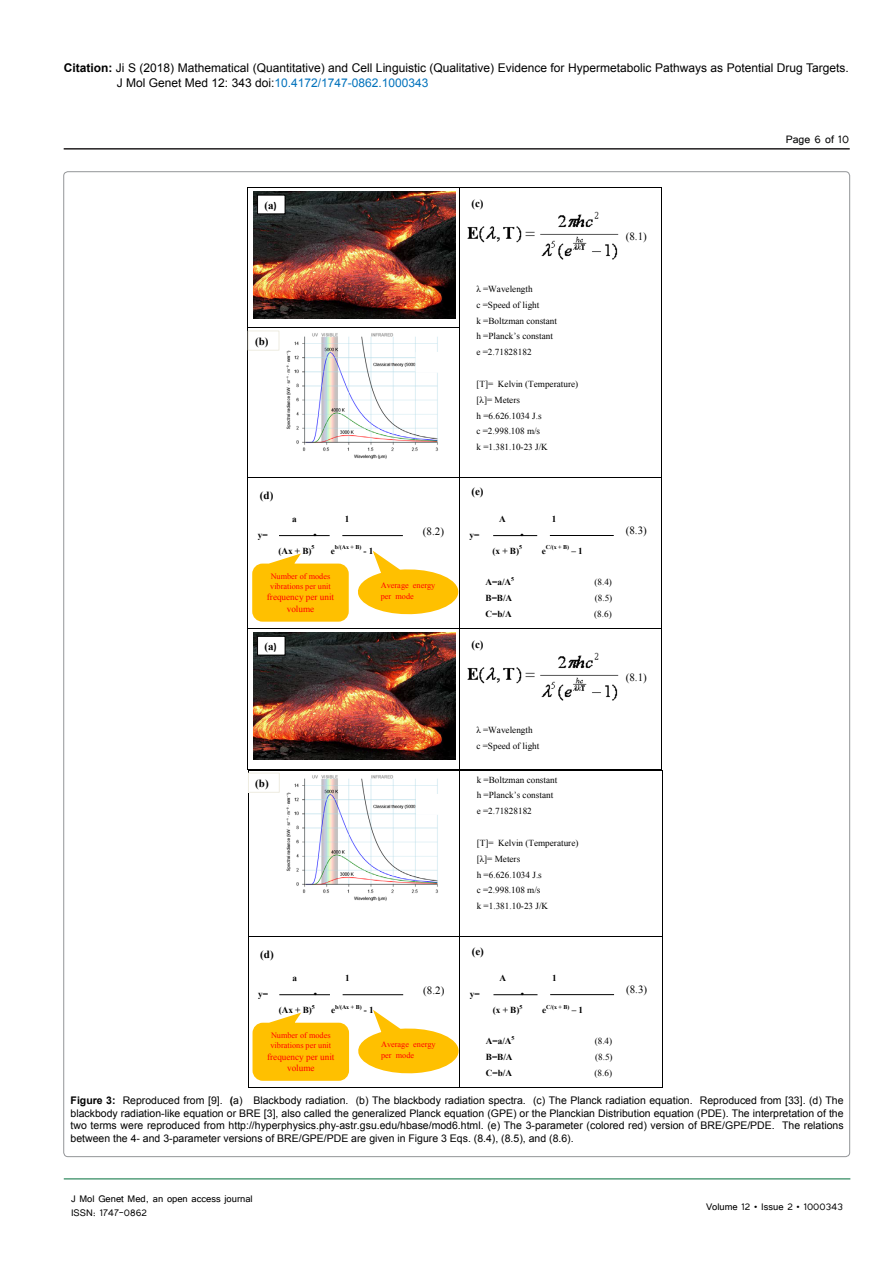
<style>
.page{position:relative;width:893px;height:1263px;background:#fff}
.page>*{position:absolute;margin:0;border:0;box-sizing:border-box;transform-origin:0 0}
.t1{font:13.5px "Tunga";color:#000}
.t2{font:12px/14.4px "Arial";color:#000}
.t3{font:12px/14.4px "Tunga";color:#000}
.t4{font:700 10.95px "Times New Roman";color:#000}
.t5{font:10.95px "Times New Roman";color:#000}
.t6{font:10.5px/12.6px "Arial";color:#000;text-align:justify}
.t7{font:9.15px/15.9px "Times New Roman";color:#000}
.t8{font:700 9.15px "Times New Roman";color:#000}
.t9{font:9.15px/11.4px "Times New Roman";color:#f00;text-align:center}
.t10{font:8.25px/10.2px "Times New Roman";color:#f00}
.t11{font:700 6px "Times New Roman";color:#000}
.s1{font-weight:700}
.s2{color:#0072bc}
.s3{font-family:"Calibri";font-size:10.05px}
.s4{font-size:9.15px}
</style>
<div class="page">
<hr style="left:64px;top:148px;width:786px;height:2px;background:#221f20">
<hr style="left:64px;top:1179px;width:786px;height:1px;background:#006f3b">
<hr style="left:248px;top:187px;width:211px;height:1px;background:#000">
<hr style="left:460px;top:187px;width:202px;height:1px;background:#000">
<hr style="left:248px;top:191px;width:1px;height:137px;background:#000">
<hr style="left:459px;top:191px;width:1px;height:137px;background:#000">
<hr style="left:662px;top:191px;width:1px;height:137px;background:#000">
<hr style="left:248px;top:328px;width:211px;height:1px;background:#000">
<hr style="left:248px;top:332px;width:1px;height:145px;background:#000">
<hr style="left:459px;top:332px;width:1px;height:145px;background:#000">
<hr style="left:662px;top:332px;width:1px;height:145px;background:#000">
<hr style="left:248px;top:477px;width:211px;height:1px;background:#000">
<hr style="left:460px;top:477px;width:202px;height:1px;background:#000">
<hr style="left:248px;top:482px;width:1px;height:146px;background:#000">
<hr style="left:459px;top:482px;width:1px;height:146px;background:#000">
<hr style="left:662px;top:482px;width:1px;height:146px;background:#000">
<hr style="left:460px;top:628px;width:202px;height:1px;background:#000">
<hr style="left:248px;top:632px;width:1px;height:137px;background:#000">
<hr style="left:248px;top:769px;width:211px;height:1px;background:#000">
<hr style="left:459px;top:632px;width:1px;height:137px;background:#000">
<hr style="left:460px;top:769px;width:202px;height:1px;background:#000">
<hr style="left:662px;top:632px;width:1px;height:137px;background:#000">
<img style="left:253px;top:191px;width:203px;height:127px">
<img style="left:467px;top:211px;width:152px;height:49px">
<img style="left:286px;top:333px;width:152px;height:126px">
<img style="left:253px;top:632px;width:203px;height:128px">
<img style="left:467px;top:652px;width:152px;height:49px">
<div style="left:258px;top:636px;width:27px;height:19px;background:#fff"></div>
<div style="left:257px;top:636px;width:28px;height:19px;border:1px solid #000"></div>
<img style="left:258px;top:640px;width:27px;height:11px">
<div style="left:465px;top:634px;width:28px;height:22px;background:#fff"></div>
<div style="left:258px;top:195px;width:27px;height:19px;background:#fff"></div>
<div style="left:257px;top:195px;width:28px;height:19px;border:1px solid #000"></div>
<img style="left:258px;top:199px;width:27px;height:11px">
<div style="left:248px;top:331px;width:31px;height:19px;border:1px solid #eeece1"></div>
<img style="left:248px;top:334px;width:31px;height:13px">
<div style="left:465px;top:193px;width:28px;height:21px;background:#fff"></div>
<hr style="left:279px;top:535px;width:51px;height:1px;background:#000">
<hr style="left:342px;top:535px;width:61px;height:1px;background:#000">
<hr style="left:493px;top:535px;width:44px;height:1px;background:#000">
<hr style="left:550px;top:535px;width:64px;height:1px;background:#000">
<div style="left:416px;top:352px;width:29px;height:20px;background:#fff"></div>
<svg style="left:248px;top:550px;width:212px;height:82px"></svg>
<img style="left:374px;top:581px;width:68px;height:22px">
<hr style="left:248px;top:770px;width:212px;height:1px;background:#000">
<hr style="left:460px;top:770px;width:202px;height:1px;background:#000">
<hr style="left:248px;top:774px;width:1px;height:162px;background:#000">
<hr style="left:460px;top:774px;width:1px;height:162px;background:#000">
<hr style="left:662px;top:774px;width:1px;height:162px;background:#000">
<hr style="left:248px;top:936px;width:212px;height:1px;background:#000">
<hr style="left:460px;top:936px;width:202px;height:1px;background:#000">
<hr style="left:248px;top:941px;width:1px;height:146px;background:#000">
<hr style="left:460px;top:941px;width:1px;height:146px;background:#000">
<hr style="left:460px;top:1087px;width:202px;height:1px;background:#000">
<hr style="left:662px;top:941px;width:1px;height:146px;background:#000">
<img style="left:286px;top:775px;width:152px;height:126px">
<div style="left:248px;top:773px;width:32px;height:19px;border:1px solid #eeece1"></div>
<img style="left:249px;top:777px;width:30px;height:12px">
<hr style="left:279px;top:994px;width:51px;height:1px;background:#000">
<hr style="left:343px;top:994px;width:60px;height:1px;background:#000">
<hr style="left:493px;top:994px;width:44px;height:1px;background:#000">
<hr style="left:550px;top:994px;width:64px;height:1px;background:#000">
<div style="left:416px;top:794px;width:30px;height:20px;background:#fff"></div>
<svg style="left:248px;top:1010px;width:213px;height:78px"></svg>
<img style="left:374px;top:1040px;width:68px;height:22px">
<p class="t2" style="left:117px;top:61px;width:733px;text-indent:-53px"><span class="s1">Citation:</span> Ji S (2018) Mathematical (Quantitative) and Cell Linguistic (Qualitative) Evidence for Hypermetabolic Pathways as Potential Drug Targets.<br>J Mol Genet Med 12: 343 doi:<span class="s2">10.4172/1747-0862.1000343</span></p>
<p class="t4" style="left:264px;top:198px;width:14px">(a<span class="s3">)</span></p>
<p class="t4" style="left:255px;top:334px;width:15px">(b)</p>
<p class="t4" style="left:471px;top:195px;width:14px">(c)</p>
<p class="t7" style="left:476px;top:281px;width:82px">λ =Wavelength<br>c =Speed of light<br>k =Boltzman constant h =Planck’s constant e =2.71828182</p>
<p class="t7" style="left:476px;top:376px;width:103px">[T]= Kelvin (Temperature) [λ]= Meters<br>h =6.626.1034 J.s<br>c =2.998.108 m/s<br>k =1.381.10-23 J/K</p>
<p class="t5" style="left:626px;top:229px;width:23px">(8.1)</p>
<p class="t4" style="left:260px;top:488px;width:15px">(d)</p>
<p class="t4" style="left:471px;top:484px;width:14px">(e)</p>
<p class="t5" style="left:423px;top:524px;width:23px">(8.2)</p>
<p class="t5" style="left:626px;top:523px;width:23px">(8.3)</p>
<p class="t10" style="left:270px;top:571px;width:62px">Number of modes vibrations per unit</p>
<p class="t9" style="left:267px;top:591px;width:69px">frequency per unit volume</p>
<p class="t8" style="left:292px;top:512px;width:6px">a</p>
<p class="t8" style="left:345px;top:512px;width:6px">1</p>
<p class="t8" style="left:499px;top:512px;width:8px">A</p>
<p class="t8" style="left:552px;top:512px;width:6px">1</p>
<p class="t8" style="left:258px;top:528px;width:11px">y=</p>
<p class="t8" style="left:313px;top:528px;width:5px">•</p>
<p class="t8" style="left:278px;top:544px;width:35px">(Ax + B)</p>
<p class="t11" style="left:312px;top:543px;width:4px">5</p>
<p class="t11" style="left:331px;top:543px;width:44px"><span class="s4">e</span>b/(Ax + B) <span class="s4">- 1</span></p>
<p class="t8" style="left:469px;top:528px;width:11px">y=</p>
<p class="t8" style="left:521px;top:528px;width:5px">•</p>
<p class="t8" style="left:492px;top:544px;width:28px">(x + B)</p>
<p class="t11" style="left:519px;top:543px;width:4px">5</p>
<p class="t11" style="left:542px;top:543px;width:43px"><span class="s4">e</span>C/(x + B) <span class="s4">– 1</span></p>
<p class="t8" style="left:485px;top:576px;width:30px">A=a/A<sup>5</sup></p>
<p class="t7" style="left:594px;top:574px;width:19px">(8.4)</p>
<p class="t8" style="left:486px;top:592px;width:28px">B=B/A</p>
<p class="t7" style="left:595px;top:590px;width:19px">(8.5)</p>
<p class="t8" style="left:485px;top:607px;width:28px">C=b/A</p>
<p class="t7" style="left:594px;top:606px;width:19px">(8.6)</p>
<p class="t10" style="left:381px;top:580px;width:56px">Average energy per mode</p>
<p class="t4" style="left:264px;top:639px;width:14px">(a<span class="s3">)</span></p>
<p class="t4" style="left:471px;top:637px;width:14px">(c)</p>
<p class="t4" style="left:255px;top:776px;width:15px">(b)</p>
<p class="t7" style="left:476px;top:722px;width:65px">λ =Wavelength<br>c =Speed of light</p>
<p class="t7" style="left:477px;top:771px;width:82px">k =Boltzman constant h =Planck’s constant e =2.71828182</p>
<p class="t7" style="left:477px;top:835px;width:103px">[T]= Kelvin (Temperature) [λ]= Meters<br>h =6.626.1034 J.s<br>c =2.998.108 m/s<br>k =1.381.10-23 J/K</p>
<p class="t5" style="left:626px;top:670px;width:23px">(8.1)</p>
<p class="t1" style="left:786px;top:131px;width:65px">Page 6 of 10</p>
<p class="t4" style="left:260px;top:947px;width:15px">(d)</p>
<p class="t4" style="left:472px;top:943px;width:14px">(e)</p>
<p class="t5" style="left:423px;top:983px;width:23px">(8.2)</p>
<p class="t5" style="left:626px;top:982px;width:23px">(8.3)</p>
<p class="t10" style="left:270px;top:1030px;width:62px">Number of modes vibrations per unit</p>
<p class="t9" style="left:267px;top:1051px;width:69px">frequency per unit volume</p>
<p class="t8" style="left:292px;top:972px;width:6px">a</p>
<p class="t8" style="left:345px;top:972px;width:6px">1</p>
<p class="t8" style="left:500px;top:972px;width:8px">A</p>
<p class="t8" style="left:552px;top:972px;width:6px">1</p>
<p class="t8" style="left:258px;top:987px;width:11px">y=</p>
<p class="t8" style="left:314px;top:987px;width:5px">•</p>
<p class="t8" style="left:279px;top:1003px;width:35px">(Ax + B)</p>
<p class="t11" style="left:312px;top:1002px;width:4px">5</p>
<p class="t11" style="left:331px;top:1002px;width:44px"><span class="s4">e</span>b/(Ax + B) <span class="s4">- 1</span></p>
<p class="t8" style="left:470px;top:987px;width:11px">y=</p>
<p class="t8" style="left:521px;top:987px;width:5px">•</p>
<p class="t8" style="left:493px;top:1003px;width:28px">(x + B)</p>
<p class="t11" style="left:519px;top:1002px;width:4px">5</p>
<p class="t11" style="left:542px;top:1002px;width:43px"><span class="s4">e</span>C/(x + B) <span class="s4">– 1</span></p>
<p class="t8" style="left:486px;top:1035px;width:30px">A=a/A<sup>5</sup></p>
<p class="t7" style="left:595px;top:1033px;width:19px">(8.4)</p>
<p class="t8" style="left:486px;top:1051px;width:28px">B=B/A</p>
<p class="t7" style="left:595px;top:1049px;width:19px">(8.5)</p>
<p class="t8" style="left:486px;top:1066px;width:28px">C=b/A</p>
<p class="t7" style="left:595px;top:1065px;width:19px">(8.6)</p>
<p class="t10" style="left:381px;top:1039px;width:56px">Average energy per mode</p>
<p class="t6" style="left:71px;top:1094px;width:775px"><span class="s1">Figure 3:</span> Reproduced from [9]. <span class="s1">(</span>a) Blackbody radiation. (b) The blackbody radiation spectra. (c) The Planck radiation equation. Reproduced from [33]. (d) The blackbody radiation-like equation or BRE [3], also called the generalized Planck equation (GPE) or the Planckian Distribution equation (PDE). The interpretation of the two terms were reproduced from http://hyperphysics.phy-astr.gsu.edu/hbase/mod6.html. (e) The 3-parameter (colored red) version of BRE/GPE/PDE. The relations between the 4- and 3-parameter versions of BRE/GPE/PDE are given in Figure 3 Eqs. (8.4), (8.5), and (8.6).</p>
<p class="t3" style="left:71px;top:1190px;width:183px">J Mol Genet Med, an open access journal<br>ISSN: 1747-0862</p>
<p class="t3" style="left:706px;top:1199px;width:138px">Volume 12 • Issue 2 • 1000343</p>
</div>
